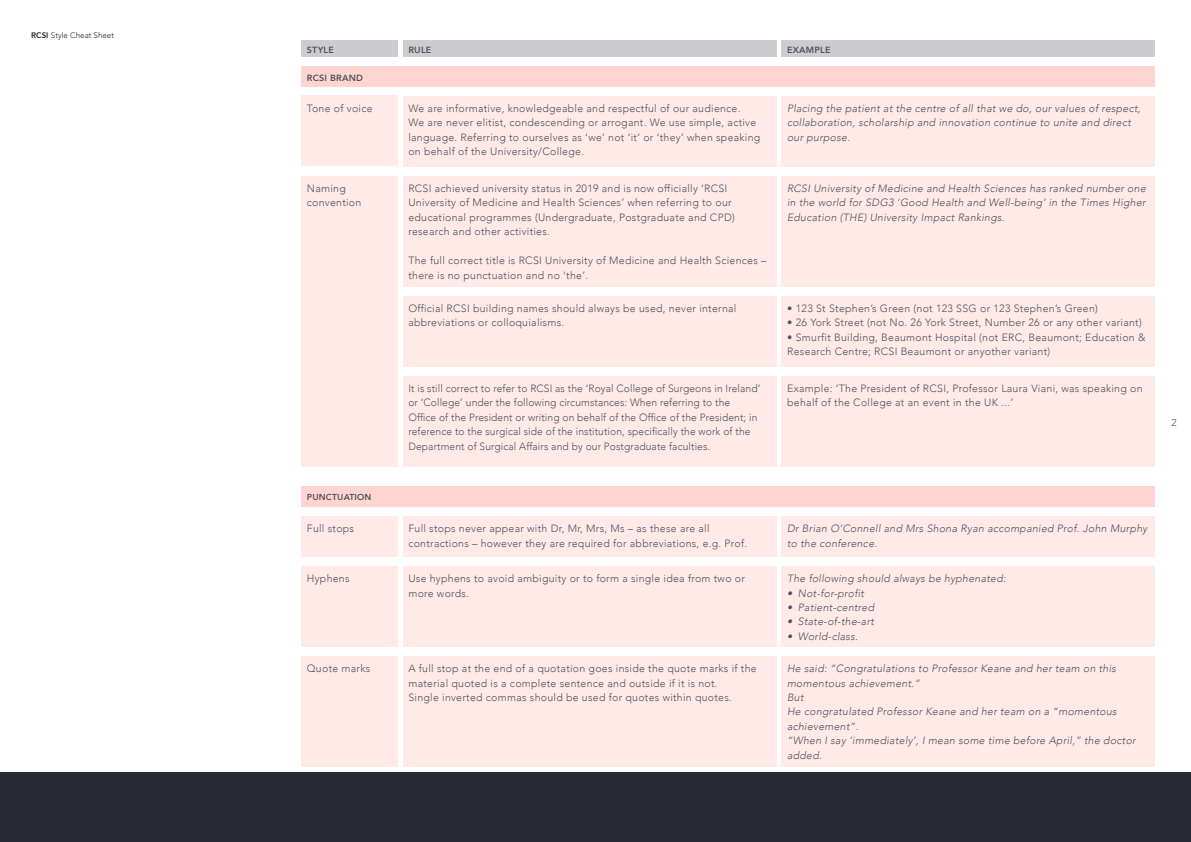
<style>
.page{position:relative;width:1191px;height:842px;background:#fff}
.page>*{position:absolute;margin:0;border:0;box-sizing:border-box;transform-origin:0 0}
.t1{font:300 10.6px/14.4px "Avenir";letter-spacing:.025em;color:#4f535c}
.t2{font:italic 300 10.6px/14.4px "Avenir";letter-spacing:.025em;color:#4f535c}
.t3{font:300 10px "Avenir";color:#4f535c}
.t4{font:800 9px "Avenir";letter-spacing:.025em;color:#4f535c}
.t5{font:800 8.7px "Avenir";letter-spacing:.025em;color:#4f535c}
.t6{font:300 8px "Avenir";color:#282932}
.s1{font-weight:800}
</style>
<div class="page">
<div style="left:0;top:772px;width:1191px;height:70px;background:#282932"></div>
<div style="left:301px;top:96px;width:97px;height:70px;background:#ffeae8"></div>
<div style="left:301px;top:516px;width:97px;height:40px;background:#ffeae8"></div>
<div style="left:301px;top:176px;width:97px;height:290px;background:#ffeae8"></div>
<div style="left:301px;top:566px;width:97px;height:80px;background:#ffeae8"></div>
<div style="left:301px;top:656px;width:97px;height:110px;background:#ffeae8"></div>
<div style="left:403px;top:96px;width:373px;height:70px;background:#ffeae8"></div>
<div style="left:403px;top:516px;width:373px;height:40px;background:#ffeae8"></div>
<div style="left:403px;top:176px;width:373px;height:110px;background:#ffeae8"></div>
<div style="left:403px;top:296px;width:373px;height:70px;background:#ffeae8"></div>
<div style="left:403px;top:376px;width:373px;height:90px;background:#ffeae8"></div>
<div style="left:782px;top:296px;width:373px;height:70px;background:#ffeae8"></div>
<div style="left:782px;top:376px;width:373px;height:90px;background:#ffeae8"></div>
<div style="left:403px;top:566px;width:373px;height:80px;background:#ffeae8"></div>
<div style="left:403px;top:656px;width:373px;height:110px;background:#ffeae8"></div>
<div style="left:781px;top:96px;width:374px;height:70px;background:#ffeae8"></div>
<div style="left:781px;top:516px;width:374px;height:40px;background:#ffeae8"></div>
<div style="left:781px;top:176px;width:374px;height:110px;background:#ffeae8"></div>
<div style="left:781px;top:566px;width:374px;height:80px;background:#ffeae8"></div>
<div style="left:781px;top:656px;width:374px;height:110px;background:#ffeae8"></div>
<div style="left:301px;top:40px;width:97px;height:16px;background:#cdccd0"></div>
<div style="left:403px;top:40px;width:373px;height:16px;background:#cdccd0"></div>
<div style="left:301px;top:66px;width:854px;height:20px;background:#ffd5d1"></div>
<div style="left:301px;top:486px;width:854px;height:20px;background:#ffd5d1"></div>
<div style="left:781px;top:40px;width:374px;height:16px;background:#cdccd0"></div>
<p class="t6" style="left:31px;top:30px;width:84px"><span class="s1">RCSI</span> Style Cheat Sheet</p>
<p class="t4" style="left:307px;top:43px;width:29px">STYLE</p>
<p class="t4" style="left:408px;top:43px;width:25px">RULE</p>
<p class="t4" style="left:307px;top:70px;width:58px">RCSI BRAND</p>
<p class="t1" style="left:307px;top:101px;width:67px">Tone of voice</p>
<p class="t1" style="left:408px;top:101px;width:353px">We are informative, knowledgeable and respectful of our audience.<br>We are never elitist, condescending or arrogant. We use simple, active language. Referring to ourselves as ‘we’ not ‘it’ or ‘they’ when speaking on behalf of the University/College.</p>
<p class="t1" style="left:307px;top:181px;width:40px">Naming</p>
<p class="t1" style="left:307px;top:196px;width:56px">convention</p>
<p class="t1" style="left:408px;top:181px;width:328px">RCSI achieved university status in 2019 and is now officially ‘RCSI University of Medicine and Health Sciences’ when referring to our educational programmes (Undergraduate, Postgraduate and CPD) research and other activities.</p>
<p class="t1" style="left:408px;top:253px;width:359px">The full correct title is RCSI University of Medicine and Health Sciences – there is no punctuation and no ‘the’.</p>
<p class="t1" style="left:408px;top:301px;width:329px">Official RCSI building names should always be used, never internal</p>
<p class="t1" style="left:408px;top:316px;width:157px">abbreviations or colloquialisms.</p>
<p class="t1" style="left:408px;top:381px;width:353px">It is still correct to refer to RCSI as the ‘Royal College of Surgeons in Ireland’ or ‘College’ under the following circumstances: When referring to the Office of the President or writing on behalf of the Office of the President; in reference to the surgical side of the institution, specifically the work of the Department of Surgical Affairs and by our Postgraduate faculties.</p>
<p class="t5" style="left:307px;top:491px;width:66px">PUNCTUATION</p>
<p class="t1" style="left:307px;top:521px;width:49px">Full stops</p>
<p class="t1" style="left:408px;top:521px;width:340px">Full stops never appear with Dr, Mr, Mrs, Ms – as these are all contractions – however they are required for abbreviations, e.g. Prof.</p>
<p class="t1" style="left:307px;top:571px;width:44px">Hyphens</p>
<p class="t1" style="left:408px;top:571px;width:338px">Use hyphens to avoid ambiguity or to form a single idea from two or more words.</p>
<p class="t1" style="left:307px;top:661px;width:65px">Quote marks</p>
<p class="t1" style="left:408px;top:661px;width:350px">A full stop at the end of a quotation goes inside the quote marks if the material quoted is a complete sentence and outside if it is not.</p>
<p class="t1" style="left:408px;top:690px;width:325px">Single inverted commas should be used for quotes within quotes.</p>
<p class="t4" style="left:787px;top:43px;width:45px">EXAMPLE</p>
<p class="t2" style="left:787px;top:101px;width:355px">Placing the patient at the centre of all that we do, our values of respect, collaboration, scholarship and innovation continue to unite and direct our purpose.</p>
<p class="t2" style="left:787px;top:181px;width:360px;text-align:justify">RCSI University of Medicine and Health Sciences has ranked number one in the world for SDG3 ‘Good Health and Well-being’ in the Times Higher Education (THE) University Impact Rankings.</p>
<p class="t1" style="left:787px;top:301px;width:312px">• 123 St Stephen’s Green (not 123 SSG or 123 Stephen’s Green)</p>
<p class="t1" style="left:787px;top:316px;width:356px">• 26 York Street (not No. 26 York Street, Number 26 or any other variant)</p>
<p class="t1" style="left:787px;top:330px;width:360px">• Smurfit Building, Beaumont Hospital (not ERC, Beaumont; Education &amp;<br>Research Centre; RCSI Beaumont or anyother variant)</p>
<p class="t1" style="left:787px;top:381px;width:357px">Example: ‘The President of RCSI, Professor Laura Viani, was speaking on behalf of the College at an event in the UK ...’</p>
<p class="t2" style="left:787px;top:521px;width:362px">Dr Brian O’Connell and Mrs Shona Ryan accompanied Prof. John Murphy to the conference.</p>
<p class="t2" style="left:787px;top:571px;width:220px">The following should always be hyphenated:</p>
<p class="t2" style="left:787px;top:586px;width:79px">• Not-for-profit</p>
<p class="t2" style="left:787px;top:600px;width:89px">• Patient-centred</p>
<p class="t2" style="left:787px;top:614px;width:88px">• State-of-the-art</p>
<p class="t2" style="left:787px;top:629px;width:72px">• World-class.</p>
<p class="t2" style="left:787px;top:661px;width:330px">He said: “Congratulations to Professor Keane and her team on this momentous achievement.”</p>
<p class="t2" style="left:787px;top:690px;width:18px">But</p>
<p class="t2" style="left:787px;top:704px;width:331px">He congratulated Professor Keane and her team on a “momentous achievement”.</p>
<p class="t2" style="left:787px;top:733px;width:350px">“When I say ‘immediately’, I mean some time before April,” the doctor added.</p>
<p class="t3" style="left:1171px;top:417px;width:7px">2</p>
</div>
